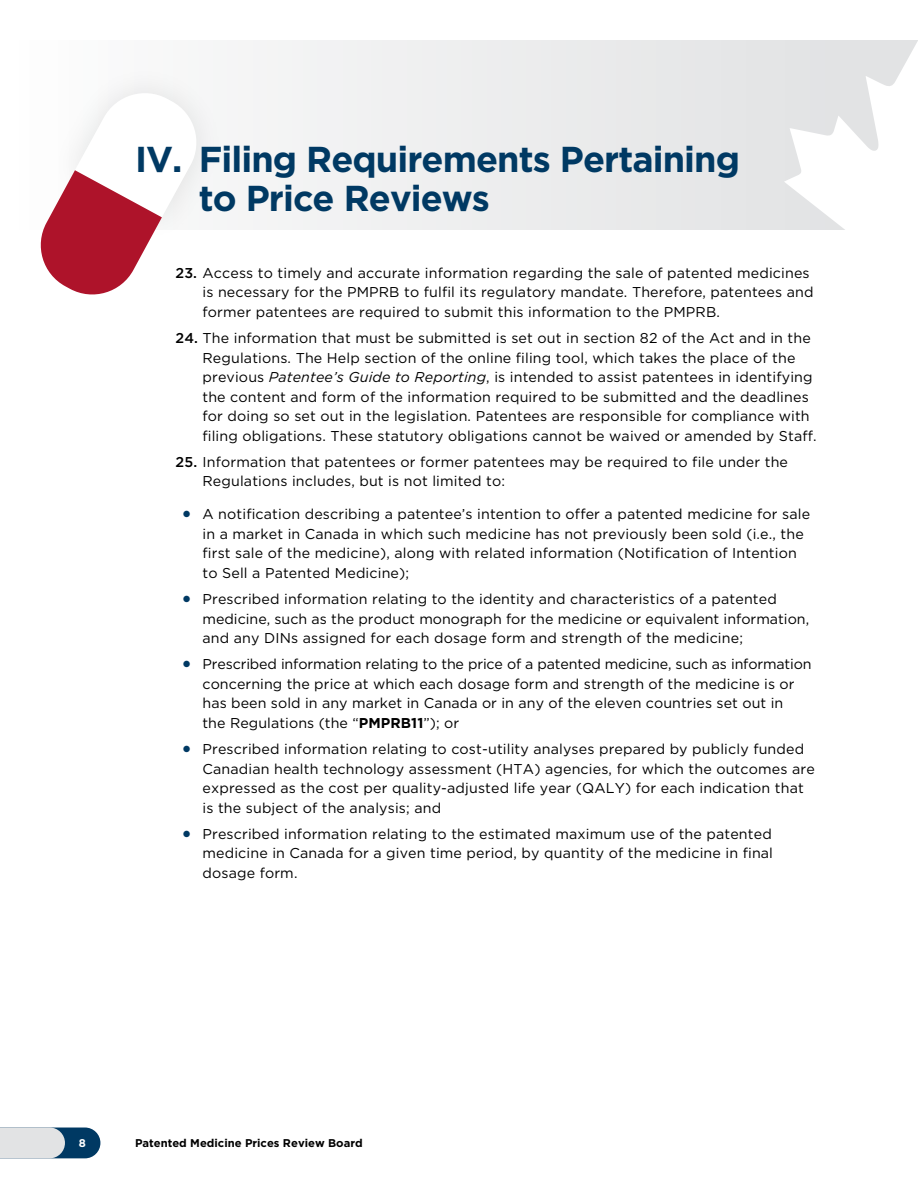
<style>
.page{position:relative;width:918px;height:1188px;background:#fff}
.page>*{position:absolute;margin:0;border:0;box-sizing:border-box;transform-origin:0 0}
.t1{font:700 36px/39px "Gotham HTF";letter-spacing:-.025em;color:#003963}
.t2{font:14.25px/19.5px "Gotham HTF";letter-spacing:.01em;color:#000}
.t3{font:700 11.25px "Gotham HTF";color:#000}
.t4{font:700 11.25px "Gotham HTF";color:#fff}
.s1{font-weight:500}
.s2{font-style:italic}
.s3{font-weight:700}
</style>
<div class="page">
<svg style="left:0;top:1128px;width:100px;height:30px;background:#92a7b7"></svg>
<div style="left:253px;top:40px;width:531px;height:190px;background:#eceded"></div>
<svg style="left:784px;top:40px;width:134px;height:190px"></svg>
<svg style="left:40px;top:86px;width:163px;height:209px"></svg>
<h1 class="t1" style="left:199px;top:139px;width:543px;text-indent:-64px">IV. Filing Requirements Pertaining to Price Reviews</h1>
<p class="t2" style="left:203px;top:263px;width:613px;text-indent:-27px"><span class="s1">23.</span> Access to timely and accurate information regarding the sale of patented medicines is necessary for the PMPRB to fulfil its regulatory mandate. Therefore, patentees and former patentees are required to submit this information to the PMPRB.</p>
<p class="t2" style="left:203px;top:328px;width:616px;text-indent:-27px"><span class="s1">24.</span> The information that must be submitted is set out in section 82 of the Act and in the Regulations. The Help section of the online filing tool, which takes the place of the previous <span class="s2">Patentee’s Guide to Reporting</span>, is intended to assist patentees in identifying the content and form of the information required to be submitted and the deadlines for doing so set out in the legislation. Patentees are responsible for compliance with filing obligations. These statutory obligations cannot be waived or amended by Staff.</p>
<p class="t2" style="left:203px;top:452px;width:587px;text-indent:-27px"><span class="s1">25.</span> Information that patentees or former patentees may be required to file under the<br>Regulations includes, but is not limited to:</p>
<p class="t2" style="left:202px;top:504px;width:609px">A notification describing a patentee’s intention to offer a patented medicine for sale in a market in Canada in which such medicine has not previously been sold (i.e., the first sale of the medicine), along with related information (Notification of Intention to Sell a Patented Medicine);</p>
<p class="t2" style="left:202px;top:589px;width:608px">Prescribed information relating to the identity and characteristics of a patented medicine, such as the product monograph for the medicine or equivalent information, and any DINs assigned for each dosage form and strength of the medicine;</p>
<p class="t2" style="left:202px;top:654px;width:611px">Prescribed information relating to the price of a patented medicine, such as information concerning the price at which each dosage form and strength of the medicine is or has been sold in any market in Canada or in any of the eleven countries set out in<br>the Regulations (the “<span class="s3">PMPRB11</span>”); or</p>
<p class="t2" style="left:202px;top:739px;width:614px">Prescribed information relating to cost-utility analyses prepared by publicly funded Canadian health technology assessment (HTA) agencies, for which the outcomes are expressed as the cost per quality-adjusted life year (QALY) for each indication that is the subject of the analysis; and</p>
<p class="t2" style="left:202px;top:824px;width:572px;text-align:justify">Prescribed information relating to the estimated maximum use of the patented medicine in Canada for a given time period, by quantity of the medicine in final dosage form.</p>
<p class="t4" style="left:79px;top:1136px;width:9px">8</p>
<p class="t3" style="left:135px;top:1137px;width:229px">Patented Medicine Prices Review Board</p>
</div>
